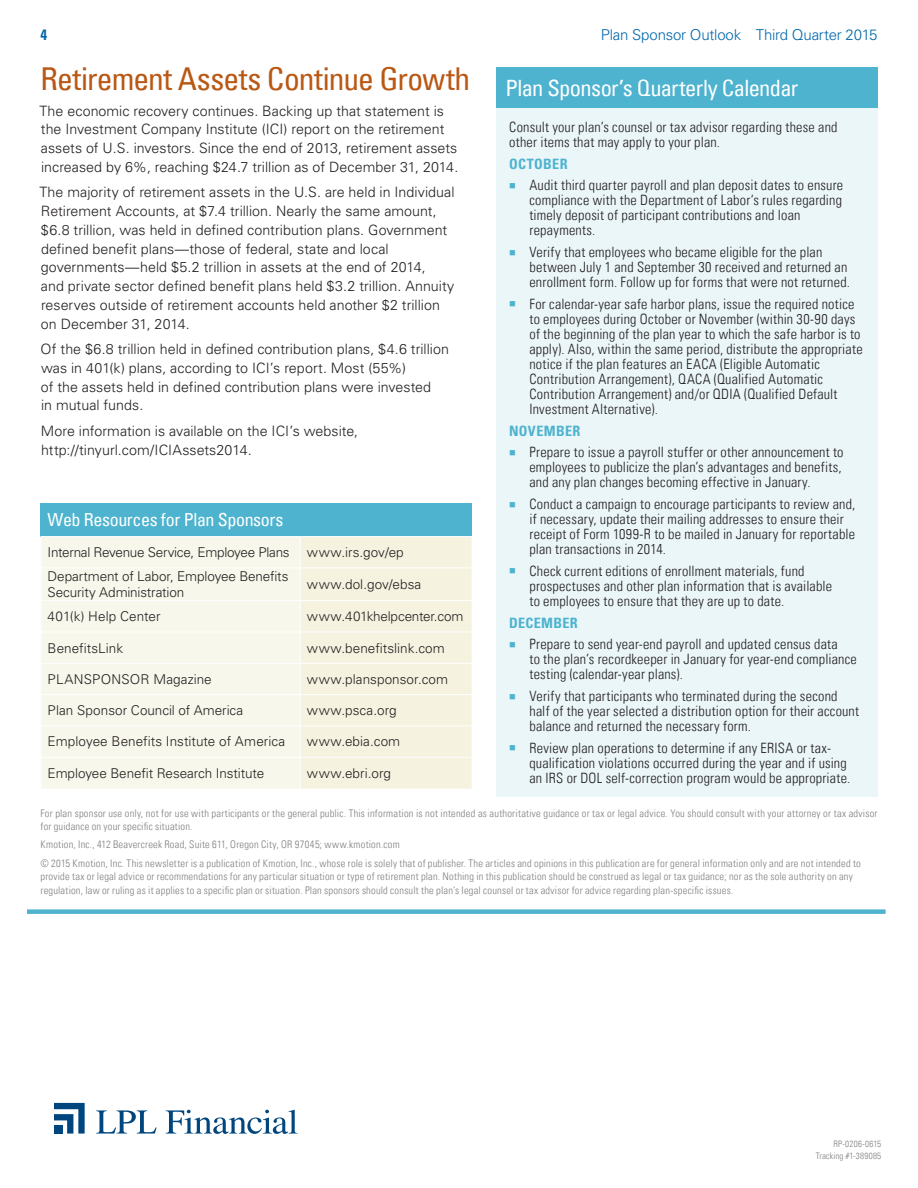
<style>
.page{position:relative;width:918px;height:1188px;background:#fff}
.page>*{position:absolute;margin:0;border:0;box-sizing:border-box;transform-origin:0 0}
.Headline{font:condensed 31.5px "Univers LT";letter-spacing:-.02em;color:#b95814}
.Headline-2{font:condensed 22.5px "Univers LT";letter-spacing:-.025em;color:#fff}
.Headline-3{font:condensed 18px "Univers LT";letter-spacing:-.02em;color:#fff}
.RIM_-_headline{font:300 15px "Univers LT Std";letter-spacing:-.015em;color:#0067aa}
.RIM_-_headline-2{font:700 condensed 15px "Univers LT Pro";color:#0067aa}
.Body_Copy{font:300 condensed 14.25px/15px "Univers LT";letter-spacing:.015em;color:#231f20}
.Body_Copy-2{font:300 14.25px/18.8px "Univers LT Std";color:#231f20}
.Body_Copy-3{font:700 condensed 14.25px "Univers LT Pro";letter-spacing:.025em;color:#4db3cf}
.Body_Copy-4{font:300 13.5px/16.5px "Univers LT Std";color:#231f20}
.Body_Copy-5{font:300 13.5px "Univers LT Std";letter-spacing:-.02em;color:#231f20}
.Disclaimer{font:300 condensed 10.5px/13.5px "Univers LT";letter-spacing:.02em;color:#808083}
.Disclaimer-2{font:300 condensed 9px "Univers LT";letter-spacing:.02em;color:#808083}
.s1{color:#4db3cf}
</style>
<div class="page">
<div style="left:496px;top:68px;width:382px;height:40px;background:#4db3cf"></div>
<div style="left:496px;top:108px;width:382px;height:688px;background:#ebf6f9"></div>
<div style="left:41px;top:503px;width:431px;height:34px;background:#4db3cf"></div>
<div style="left:41px;top:537px;width:259px;height:252px;background:#f8f7eb"></div>
<div style="left:301px;top:537px;width:171px;height:252px;background:#f5f3e0"></div>
<hr style="left:40px;top:536px;width:260px;height:1px;background:#fff">
<hr style="left:300px;top:536px;width:172px;height:1px;background:#fff">
<hr style="left:40px;top:568px;width:260px;height:1px;background:#fff">
<hr style="left:300px;top:568px;width:172px;height:1px;background:#fff">
<hr style="left:40px;top:600px;width:260px;height:1px;background:#fff">
<hr style="left:300px;top:600px;width:172px;height:1px;background:#fff">
<hr style="left:40px;top:632px;width:260px;height:1px;background:#fff">
<hr style="left:300px;top:632px;width:172px;height:1px;background:#fff">
<hr style="left:40px;top:663px;width:260px;height:1px;background:#fff">
<hr style="left:300px;top:663px;width:172px;height:1px;background:#fff">
<hr style="left:40px;top:694px;width:260px;height:1px;background:#fff">
<hr style="left:300px;top:694px;width:172px;height:1px;background:#fff">
<hr style="left:40px;top:726px;width:260px;height:1px;background:#fff">
<hr style="left:300px;top:726px;width:172px;height:1px;background:#fff">
<hr style="left:40px;top:757px;width:260px;height:1px;background:#fff">
<hr style="left:300px;top:757px;width:172px;height:1px;background:#fff">
<div style="left:27px;top:909px;width:859px;height:5px;background:#4db3cf"></div>
<svg style="left:96px;top:1110px;width:61px;height:24px"></svg>
<svg style="left:166px;top:1110px;width:132px;height:24px"></svg>
<svg style="left:54px;top:1103px;width:31px;height:31px"></svg>
<div style="left:54px;top:1125px;width:8px;height:9px;background:#00467e"></div>
<p class="RIM_-_headline-2" style="left:40px;top:25px;width:8px">4</p>
<p class="RIM_-_headline" style="left:601px;top:26px;width:278px">Plan Sponsor Outlook Third Quarter 2015</p>
<p class="Headline" style="left:41px;top:59px;width:431px">Retirement Assets Continue Growth</p>
<p class="Body_Copy-2" style="left:39px;top:101px;width:420px">The economic recovery continues. Backing up that statement is the Investment Company Institute (ICI) report on the retirement assets of U.S. investors. Since the end of 2013, retirement assets increased by 6%, reaching $24.7 trillion as of December 31, 2014.</p>
<p class="Body_Copy-2" style="left:39px;top:183px;width:417px">The majority of retirement assets in the U.S. are held in Individual Retirement Accounts, at $7.4 trillion. Nearly the same amount, $6.8 trillion, was held in defined contribution plans. Government defined benefit plans—those of federal, state and local governments—held $5.2 trillion in assets at the end of 2014,<br>and private sector defined benefit plans held $3.2 trillion. Annuity reserves outside of retirement accounts held another $2 trillion on December 31, 2014.</p>
<p class="Body_Copy-2" style="left:41px;top:340px;width:410px">Of the $6.8 trillion held in defined contribution plans, $4.6 trillion was in 401(k) plans, according to ICI’s report. Most (55%)<br>of the assets held in defined contribution plans were invested<br>in mutual funds.</p>
<p class="Body_Copy-2" style="left:41px;top:422px;width:319px">More information is available on the ICI’s website, http://tinyurl.com/ICIAssets2014.</p>
<p class="Headline-2" style="left:505px;top:74px;width:294px">Plan Sponsor’s Quarterly Calendar</p>
<p class="Body_Copy" style="left:509px;top:119px;width:330px">Consult your plan’s counsel or tax advisor regarding these and other items that may apply to your plan.</p>
<p class="Body_Copy-3" style="left:509px;top:155px;width:60px">OCTOBER</p>
<p class="Body_Copy" style="left:529px;top:178px;width:315px;text-indent:-20px"><span class="s1">■</span> Audit third quarter payroll and plan deposit dates to ensure compliance with the Department of Labor’s rules regarding timely deposit of participant contributions and loan repayments.</p>
<p class="Body_Copy" style="left:529px;top:245px;width:322px;text-indent:-20px"><span class="s1">■</span> Verify that employees who became eligible for the plan between July 1 and September 30 received and returned an enrollment form. Follow up for forms that were not returned.</p>
<p class="Body_Copy" style="left:529px;top:296px;width:335px;text-indent:-20px"><span class="s1">■</span> For calendar-year safe harbor plans, issue the required notice to employees during October or November (within 30-90 days of the beginning of the plan year to which the safe harbor is to apply). Also, within the same period, distribute the appropriate notice if the plan features an EACA (Eligible Automatic Contribution Arrangement), QACA (Qualified Automatic Contribution Arrangement) and/or QDIA (Qualified Default Investment Alternative).</p>
<p class="Body_Copy-3" style="left:509px;top:422px;width:73px">NOVEMBER</p>
<p class="Body_Copy" style="left:529px;top:445px;width:316px;text-indent:-20px"><span class="s1">■</span> Prepare to issue a payroll stuffer or other announcement to employees to publicize the plan’s advantages and benefits, and any plan changes becoming effective in January.</p>
<p class="Body_Copy" style="left:529px;top:497px;width:327px;text-indent:-20px"><span class="s1">■</span> Conduct a campaign to encourage participants to review and, if necessary, update their mailing addresses to ensure their receipt of Form 1099-R to be mailed in January for reportable plan transactions in 2014.</p>
<p class="Body_Copy" style="left:529px;top:563px;width:304px;text-indent:-20px"><span class="s1">■</span> Check current editions of enrollment materials, fund prospectuses and other plan information that is available to employees to ensure that they are up to date.</p>
<p class="Body_Copy-3" style="left:509px;top:614px;width:70px">DECEMBER</p>
<p class="Body_Copy" style="left:529px;top:637px;width:329px;text-indent:-20px"><span class="s1">■</span> Prepare to send year-end payroll and updated census data<br>to the plan’s recordkeeper in January for year-end compliance testing (calendar-year plans).</p>
<p class="Body_Copy" style="left:529px;top:689px;width:331px;text-indent:-20px"><span class="s1">■</span> Verify that participants who terminated during the second half of the year selected a distribution option for their account balance and returned the necessary form.</p>
<p class="Body_Copy" style="left:529px;top:740px;width:322px;text-indent:-20px"><span class="s1">■</span> Review plan operations to determine if any ERISA or tax&shy;qualification violations occurred during the year and if using an IRS or DOL self-correction program would be appropriate.</p>
<p class="Disclaimer" style="left:40px;top:806px;width:839px">For plan sponsor use only, not for use with participants or the general public. This information is not intended as authoritative guidance or tax or legal advice. You should consult with your attorney or tax advisor for guidance on your specific situation.</p>
<p class="Disclaimer" style="left:40px;top:838px;width:361px">Kmotion, Inc., 412 Beavercreek Road, Suite 611, Oregon City, OR 97045; www.kmotion.com</p>
<p class="Disclaimer" style="left:40px;top:856px;width:822px">© 2015 Kmotion, Inc. This newsletter is a publication of Kmotion, Inc., whose role is solely that of publisher. The articles and opinions in this publication are for general information only and are not intended to provide tax or legal advice or recommendations for any particular situation or type of retirement plan. Nothing in this publication should be construed as legal or tax guidance; nor as the sole authority on any regulation, law or ruling as it applies to a specific plan or situation. Plan sponsors should consult the plan’s legal counsel or tax advisor for advice regarding plan-specific issues.</p>
<p class="Headline-3" style="left:48px;top:508px;width:237px">Web Resources for Plan Sponsors</p>
<p class="Body_Copy-5" style="left:48px;top:544px;width:243px">Internal Revenue Service, Employee Plans</p>
<p class="Body_Copy-4" style="left:307px;top:544px;width:98px">www.irs.gov/ep</p>
<p class="Body_Copy-4" style="left:48px;top:568px;width:242px">Department of Labor, Employee Benefits<br>Security Administration</p>
<p class="Body_Copy-4" style="left:307px;top:576px;width:116px">www.dol.gov/ebsa</p>
<p class="Body_Copy-4" style="left:48px;top:608px;width:115px">401(k) Help Center</p>
<p class="Body_Copy-4" style="left:307px;top:608px;width:158px">www.401khelpcenter.com</p>
<p class="Body_Copy-4" style="left:48px;top:640px;width:77px">BenefitsLink</p>
<p class="Body_Copy-4" style="left:307px;top:640px;width:139px">www.benefitslink.com</p>
<p class="Body_Copy-4" style="left:48px;top:671px;width:166px">PLANSPONSOR Magazine</p>
<p class="Body_Copy-4" style="left:307px;top:671px;width:143px">www.plansponsor.com</p>
<p class="Body_Copy-4" style="left:48px;top:702px;width:197px">Plan Sponsor Council of America</p>
<p class="Body_Copy-4" style="left:307px;top:702px;width:91px">www.psca.org</p>
<p class="Body_Copy-4" style="left:48px;top:733px;width:239px">Employee Benefits Institute of America</p>
<p class="Body_Copy-4" style="left:307px;top:733px;width:95px">www.ebia.com</p>
<p class="Body_Copy-4" style="left:48px;top:765px;width:218px">Employee Benefit Research Institute</p>
<p class="Body_Copy-4" style="left:307px;top:765px;width:86px">www.ebri.org</p>
<p class="Disclaimer-2" style="left:834px;top:1139px;width:49px">RP-0206-0615</p>
<p class="Disclaimer-2" style="left:816px;top:1151px;width:67px">Tracking #1-389085</p>
</div>
